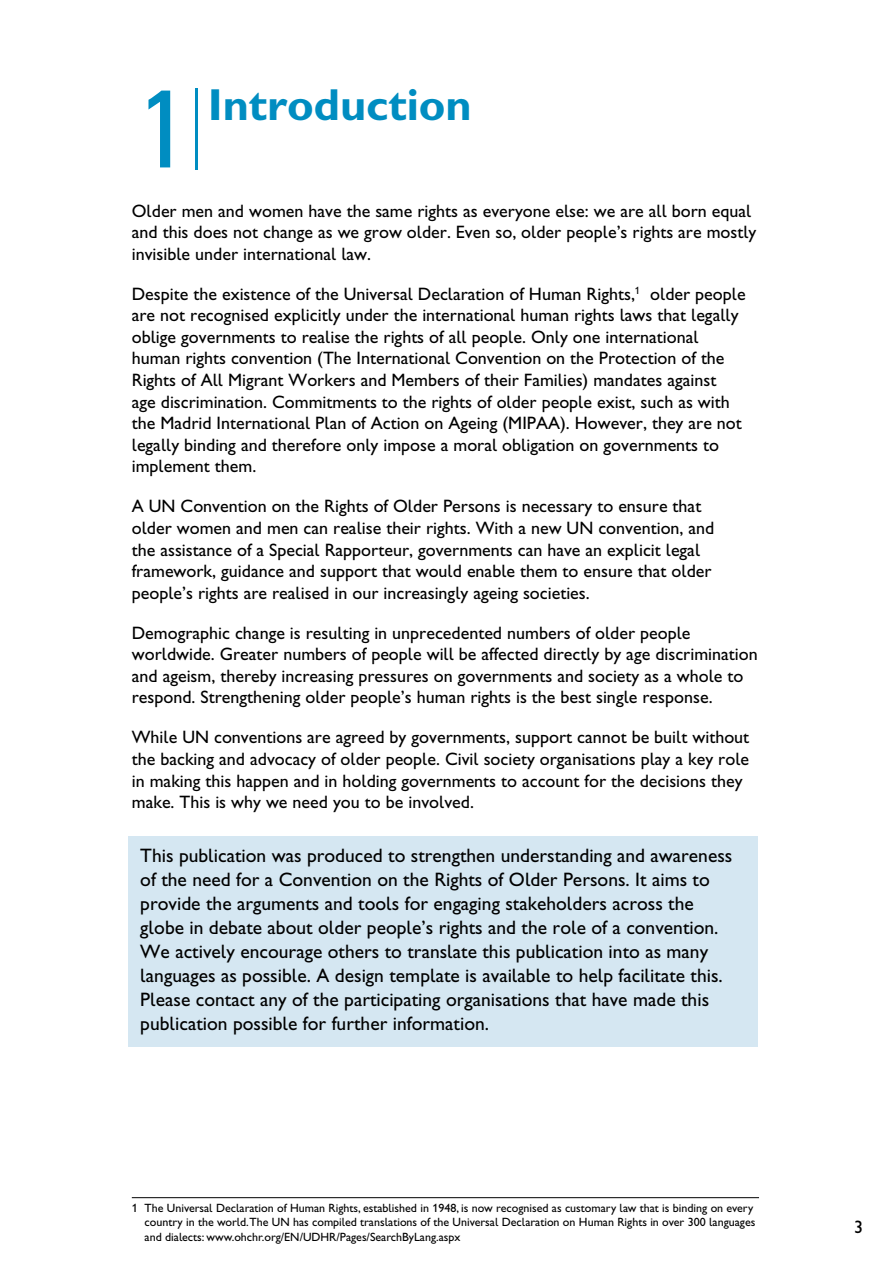
<style>
.page{position:relative;width:893px;height:1263px;background:#fff}
.page>*{position:absolute;margin:0;border:0;box-sizing:border-box;transform-origin:0 0}
.t1{font:condensed 110.7px "Univers LT";color:#008dc1}
.t2{font:45px "Gill Sans Hta Bold Plain";color:#008dc1}
.t3{font:19.5px/24px "Gill Sans Hta";color:#000}
.t4{font:18px/21.6px "Gill Sans Hta";color:#000}
.t5{font:12px/14.4px "Gill Sans Hta";color:#000}
</style>
<div class="page">
<div style="left:128px;top:836px;width:630px;height:211px;background:#d5e7f2"></div>
<hr style="left:132px;top:1197px;width:627px;height:1px;background:#000">
<hr style="left:195px;top:89px;width:3px;height:81px;background:#008dc1">
<h1 class="t1" style="left:138px;top:58px;width:51px">1</h1>
<h2 class="t2" style="left:208px;top:78px;width:265px">Introduction</h2>
<p class="t4" style="left:132px;top:200px;width:626px">Older men and women have the same rights as everyone else: we are all born equal and this does not change as we grow older. Even so, older people’s rights are mostly invisible under international law.</p>
<p class="t4" style="left:132px;top:283px;width:615px">Despite the existence of the Universal Declaration of Human Rights,<sup>1</sup> older people are not recognised explicitly under the international human rights laws that legally oblige governments to realise the rights of all people. Only one international human rights convention (The International Convention on the Protection of the Rights of All Migrant Workers and Members of their Families) mandates against<br>age discrimination. Commitments to the rights of older people exist, such as with the Madrid International Plan of Action on Ageing (MIPAA). However, they are not legally binding and therefore only impose a moral obligation on governments to implement them.</p>
<p class="t4" style="left:132px;top:495px;width:584px">A UN Convention on the Rights of Older Persons is necessary to ensure that older women and men can realise their rights. With a new UN convention, and the assistance of a Special Rapporteur, governments can have an explicit legal framework, guidance and support that would enable them to ensure that older people’s rights are realised in our increasingly ageing societies.</p>
<p class="t4" style="left:132px;top:622px;width:627px">Demographic change is resulting in unprecedented numbers of older people worldwide. Greater numbers of people will be affected directly by age discrimination and ageism, thereby increasing pressures on governments and society as a whole to respond. Strengthening older people’s human rights is the best single response.</p>
<p class="t4" style="left:132px;top:726px;width:619px">While UN conventions are agreed by governments, support cannot be built without the backing and advocacy of older people. Civil society organisations play a key role in making this happen and in holding governments to account for the decisions they make. This is why we need you to be involved.</p>
<p class="t3" style="left:140px;top:843px;width:594px">This publication was produced to strengthen understanding and awareness of the need for a Convention on the Rights of Older Persons. It aims to provide the arguments and tools for engaging stakeholders across the globe in debate about older people’s rights and the role of a convention.<br>We actively encourage others to translate this publication into as many languages as possible. A design template is available to help facilitate this.<br>Please contact any of the participating organisations that have made this publication possible for further information.</p>
<p class="t5" style="left:145px;top:1201px;width:612px;text-indent:-13px">1 The Universal Declaration of Human Rights, established in 1948, is now recognised as customary law that is binding on every country in the world.The UN has compiled translations of the Universal Declaration on Human Rights in over 300 languages and dialects: www.ohchr.org/EN/UDHR/Pages/SearchByLang.aspx</p>
<p class="t4" style="left:854px;top:1216px;width:10px">3</p>
</div>
